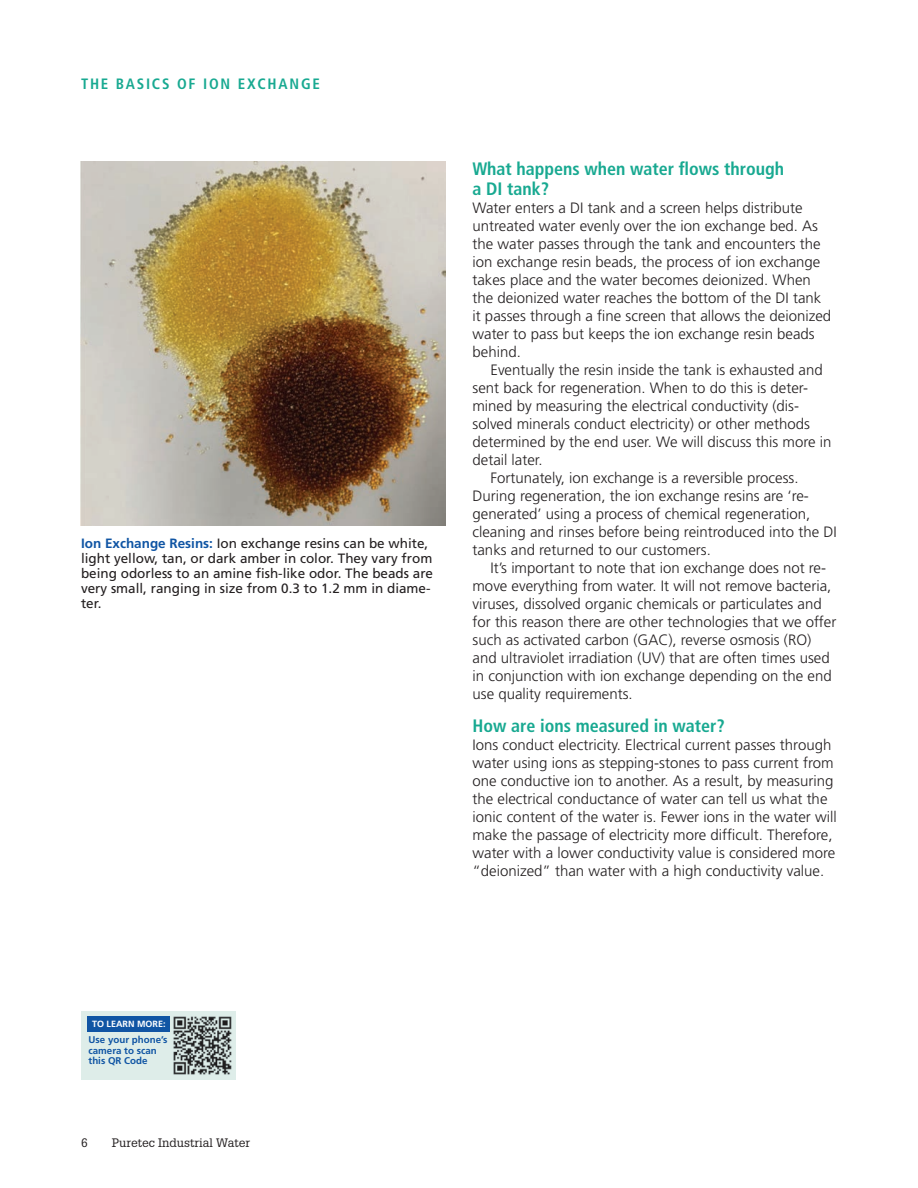
<style>
.page{position:relative;width:918px;height:1188px;background:#fff}
.page>*{position:absolute;margin:0;border:0;box-sizing:border-box;transform-origin:0 0}
.Subheads_Secondary{font:700 condensed 18px/19.5px "Frutiger";color:#18a991}
.Body{font:300 15px/18px "Frutiger";color:#231f20}
.BodyFirst{font:300 15px/18px "Frutiger";color:#231f20}
.Subheads_Secondary-2{font:700 condensed 15px "Frutiger";letter-spacing:.12em;color:#18a991}
.Photo_Caption{font:13.5px/15px "Frutiger";color:#231f20}
.t1{font:12px "Glypha";color:#231f20}
.t2{font:700 9.75px/10.5px "Frutiger";color:#1055a4}
.t3{font:700 9px "Frutiger";color:#fff}
.s1{font-weight:700;color:#1055a4}
</style>
<div class="page">
<img style="left:81px;top:162px;width:364px;height:364px">
<div style="left:81px;top:1011px;width:154px;height:68px;background:#deede9"></div>
<img style="left:173px;top:1016px;width:59px;height:59px">
<div style="left:87px;top:1016px;width:83px;height:15px;background:#1055a4"></div>
<p class="Subheads_Secondary-2" style="left:81px;top:75px;width:241px">THE BASICS OF ION EXCHANGE</p>
<p class="Photo_Caption" style="left:81px;top:536px;width:354px"><span class="s1">Ion Exchange Resins:</span> Ion exchange resins can be white, light yellow, tan, or dark amber in color. They vary from being odorless to an amine fish-like odor. The beads are very small, ranging in size from 0.3 to 1.2 mm in diame&shy;ter.</p>
<p class="Subheads_Secondary" style="left:472px;top:159px;width:313px">What happens when water flows through a DI tank?</p>
<p class="BodyFirst" style="left:472px;top:198px;width:360px">Water enters a DI tank and a screen helps distribute untreated water evenly over the ion exchange bed. As the water passes through the tank and encounters the ion exchange resin beads, the process of ion exchange takes place and the water becomes deionized. When the deionized water reaches the bottom of the DI tank it passes through a fine screen that allows the deionized water to pass but keeps the ion exchange resin beads behind.</p>
<p class="Body" style="left:472px;top:360px;width:360px;text-indent:18px">Eventually the resin inside the tank is exhausted and sent back for regeneration. When to do this is deter&shy;mined by measuring the electrical conductivity (dis&shy;solved minerals conduct electricity) or other methods determined by the end user. We will discuss this more in detail later.</p>
<p class="Body" style="left:472px;top:468px;width:366px;text-indent:18px">Fortunately, ion exchange is a reversible process.<br>During regeneration, the ion exchange resins are ‘re&shy;generated’ using a process of chemical regeneration, cleaning and rinses before being reintroduced into the DI tanks and returned to our customers.</p>
<p class="Body" style="left:472px;top:558px;width:365px;text-indent:18px">It’s important to note that ion exchange does not re&shy;move everything from water. It will not remove bacteria, viruses, dissolved organic chemicals or particulates and for this reason there are other technologies that we offer such as activated carbon (GAC), reverse osmosis (RO) and ultraviolet irradiation (UV) that are often times used in conjunction with ion exchange depending on the end use quality requirements.</p>
<p class="Subheads_Secondary" style="left:472px;top:716px;width:254px">How are ions measured in water?</p>
<p class="BodyFirst" style="left:472px;top:735px;width:366px">Ions conduct electricity. Electrical current passes through water using ions as stepping-stones to pass current from one conductive ion to another. As a result, by measuring the electrical conductance of water can tell us what the ionic content of the water is. Fewer ions in the water will make the passage of electricity more difficult. Therefore, water with a lower conductivity value is considered more “deionized” than water with a high conductivity value.</p>
<p class="t3" style="left:92px;top:1019px;width:75px">TO LEARN MORE:</p>
<p class="t2" style="left:89px;top:1034px;width:80px">Use your phone’s camera to scan this QR Code</p>
<p class="t1" style="left:81px;top:1136px;width:8px">6</p>
<p class="t1" style="left:112px;top:1136px;width:140px">Puretec Industrial Water</p>
</div>
